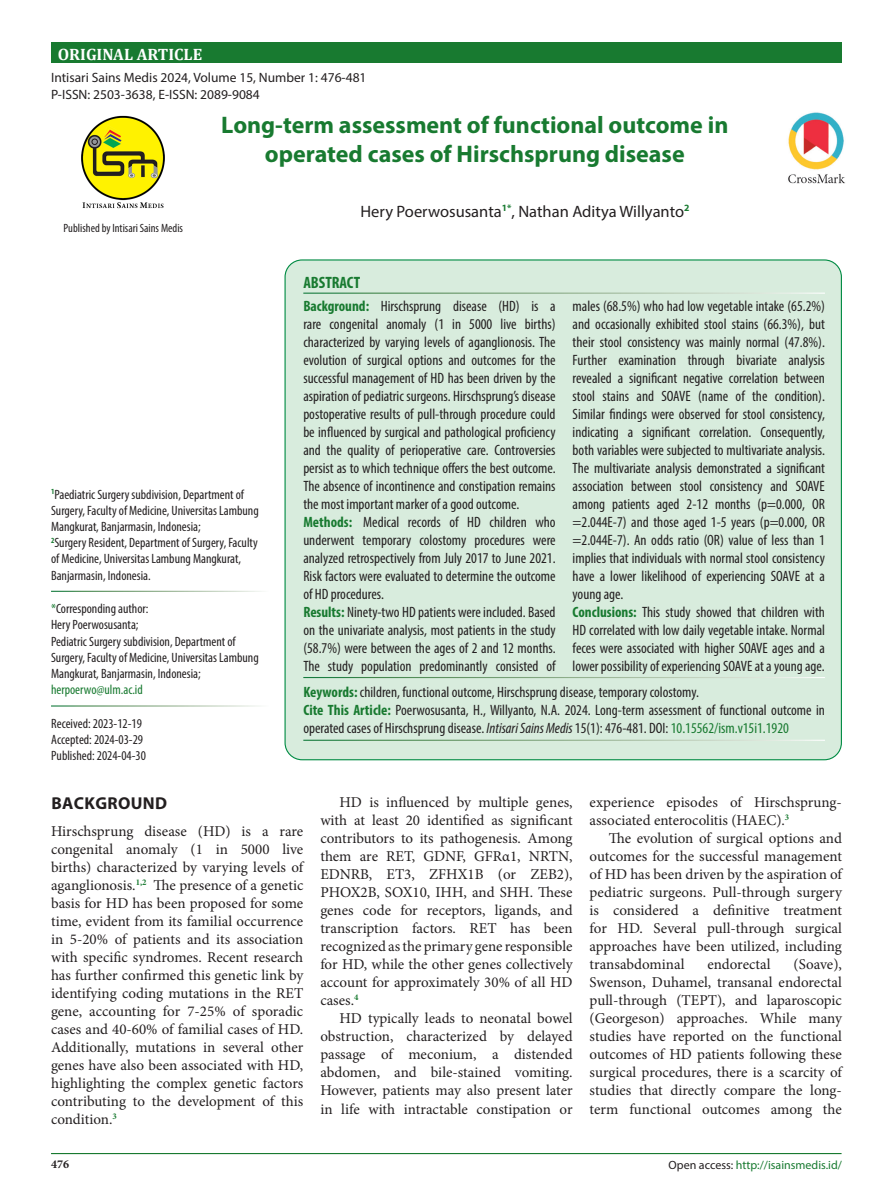
<style>
.page{position:relative;width:893px;height:1191px;background:#fff}
.page>*{position:absolute;margin:0;border:0;box-sizing:border-box;transform-origin:0 0}
.Judul_Naskah{font:700 24px/28.8px "Myriad Pro";color:#187a30;text-align:center}
.judul{font:700 17.25px "Myriad Pro";letter-spacing:.02em;color:#231f20}
.Author{font:16.5px "Myriad Pro";color:#231f20}
.t1{font:700 16.5px "Cambria";color:#fff}
.Default{font:700 condensed 16.5px "Myriad Pro";color:#187a30}
.Abstrak_Isi{font:condensed 15px/18px "Myriad Pro";color:#231f20;text-align:justify}
.t2{font:15px/18px "Minion Pro";color:#231f20;text-align:justify}
.Afiliasi{font:condensed 13.5px/16.2px "Myriad Pro";color:#231f20}
.t3{font:13.5px "Myriad Pro";color:#231f20}
.judul-2{font:condensed 13.5px/16.2px "Myriad Pro";color:#231f20}
.Afiliasi-2{font:condensed 13.5px "Myriad Pro";color:#187a30}
.judul-3{font:12px "Myriad Pro";color:#187a30}
.judul-4{font:condensed 12px "Myriad Pro";color:#231f20}
.judul-5{font:700 12px "Minion Pro";color:#231f20}
.s1{font-weight:700;color:#187a30}
.s2{font-style:italic}
.s3{color:#187a30}
.s4{color:#231f20}
</style>
<div class="page">
<div style="left:51px;top:43px;width:790px;height:20px;background:#187a30"></div>
<div style="left:285px;top:260px;width:556px;height:499px;background:#d8ecdd;border-radius:17px"></div>
<img style="left:788px;top:112px;width:57px;height:72px">
<hr style="left:303px;top:292px;width:522px;height:2px;background:#fff">
<hr style="left:303px;top:677px;width:522px;height:1px;background:#fff">
<hr style="left:303px;top:739px;width:522px;height:2px;background:#fff">
<img style="left:81px;top:115px;width:84px;height:94px">
<hr style="left:51px;top:1153px;width:790px;height:1px;background:#187a30">
<p class="t1" style="left:58px;top:43px;width:146px">ORIGINAL ARTICLE</p>
<p class="t3" style="left:51px;top:70px;width:317px">Intisari Sains Medis 2024, Volume 15, Number 1: 476-481</p>
<p class="t3" style="left:51px;top:86px;width:210px">P-ISSN: 2503-3638, E-ISSN: 2089-9084</p>
<p class="judul-4" style="left:64px;top:221px;width:121px">Published by Intisari Sains Medis</p>
<p class="Judul_Naskah" style="left:221px;top:110px;width:509px">Long-term assessment of functional outcome in operated cases of Hirschsprung disease</p>
<p class="Author" style="left:360px;top:201px;width:330px">Hery Poerwosusanta<sup>1*</sup>, Nathan Aditya Willyanto<sup>2</sup></p>
<p class="Default" style="left:303px;top:272px;width:58px">ABSTRACT</p>
<p class="Abstrak_Isi" style="left:303px;top:297px;width:254px"><span class="s1">Background:</span> Hirschsprung disease (HD) is a rare congenital anomaly (1 in 5000 live births) characterized by varying levels of aganglionosis. The evolution of surgical options and outcomes for the successful management of HD has been driven by the aspiration of pediatric surgeons. Hirschsprung’s disease postoperative results of pull-through procedure could be influenced by surgical and pathological proficiency and the quality of perioperative care. Controversies persist as to which technique offers the best outcome.<br>The absence of incontinence and constipation remains the most important marker of a good outcome.</p>
<p class="Abstrak_Isi" style="left:303px;top:513px;width:254px"><span class="s1">Methods:</span> Medical records of HD children who underwent temporary colostomy procedures were analyzed retrospectively from July 2017 to June 2021.<br>Risk factors were evaluated to determine the outcome of HD procedures.</p>
<p class="Abstrak_Isi" style="left:303px;top:603px;width:254px"><span class="s1">Results:</span> Ninety-two HD patients were included. Based on the univariate analysis, most patients in the study (58.7%) were between the ages of 2 and 12 months.<br>The study population predominantly consisted of</p>
<p class="Abstrak_Isi" style="left:573px;top:297px;width:254px">males (68.5%) who had low vegetable intake (65.2%) and occasionally exhibited stool stains (66.3%), but their stool consistency was mainly normal (47.8%).<br>Further examination through bivariate analysis revealed a significant negative correlation between stool stains and SOAVE (name of the condition).<br>Similar findings were observed for stool consistency, indicating a significant correlation. Consequently, both variables were subjected to multivariate analysis.<br>The multivariate analysis demonstrated a significant association between stool consistency and SOAVE among patients aged 2-12 months (p=0.000, OR =2.044E-7) and those aged 1-5 years (p=0.000, OR =2.044E-7). An odds ratio (OR) value of less than 1 implies that individuals with normal stool consistency have a lower likelihood of experiencing SOAVE at a young age.</p>
<p class="Abstrak_Isi" style="left:573px;top:603px;width:254px"><span class="s1">Conclusions:</span> This study showed that children with HD correlated with low daily vegetable intake. Normal feces were associated with higher SOAVE ages and a lower possibility of experiencing SOAVE at a young age.</p>
<p class="Abstrak_Isi" style="left:303px;top:682px;width:397px"><span class="s1">Keywords:</span> children, functional outcome, Hirschsprung disease, temporary colostomy.</p>
<p class="Abstrak_Isi" style="left:303px;top:700px;width:523px"><span class="s1">Cite This Article:</span> Poerwosusanta, H., Willyanto, N.A. 2024. Long-term assessment of functional outcome in operated cases of Hirschsprung disease. <span class="s2">Intisari Sains Medis</span> 15(1): 476-481. DOI: <span class="s3">10.15562/ism.v15i1.1920</span></p>
<p class="Afiliasi" style="left:51px;top:486px;width:209px"><sup>1</sup>Paediatric Surgery subdivision, Department of<br>Surgery, Faculty of Medicine, Universitas Lambung<br>Mangkurat, Banjarmasin, Indonesia;</p>
<p class="Afiliasi" style="left:51px;top:534px;width:208px"><sup>2</sup>Surgery Resident, Department of Surgery, Faculty of Medicine, Universitas Lambung Mangkurat,<br>Banjarmasin, Indonesia.</p>
<p class="Afiliasi" style="left:51px;top:600px;width:99px"><span class="s3">*</span>Corresponding author:</p>
<p class="Afiliasi" style="left:51px;top:616px;width:89px">Hery Poerwosusanta;</p>
<p class="Afiliasi" style="left:51px;top:633px;width:209px">Pediatric Surgery subdivision, Department of<br>Surgery, Faculty of Medicine, Universitas Lambung<br>Mangkurat, Banjarmasin, Indonesia;</p>
<p class="Afiliasi-2" style="left:51px;top:681px;width:93px">herpoerwo@ulm.ac.id</p>
<p class="judul-2" style="left:51px;top:715px;width:96px">Received: 2023-12-19<br>Accepted: 2024-03-29<br>Published: 2024-04-30</p>
<p class="judul" style="left:51px;top:792px;width:117px">BACKGROUND</p>
<p class="t2" style="left:51px;top:822px;width:254px">Hirschsprung disease (HD) is a rare congenital anomaly (1 in 5000 live births) characterized by varying levels of aganglionosis.<sup>1,2</sup> The presence of a genetic basis for HD has been proposed for some time, evident from its familial occurrence in 5-20% of patients and its association with specific syndromes. Recent research has further confirmed this genetic link by identifying coding mutations in the RET gene, accounting for 7-25% of sporadic cases and 40-60% of familial cases of HD.<br>Additionally, mutations in several other genes have also been associated with HD, highlighting the complex genetic factors contributing to the development of this condition.<sup>3</sup></p>
<p class="t2" style="left:320px;top:793px;width:254px;text-indent:19px">HD is influenced by multiple genes, with at least 20 identified as significant contributors to its pathogenesis. Among them are RET, GDNF, GFRα1, NRTN, EDNRB, ET3, ZFHX1B (or ZEB2), PHOX2B, SOX10, IHH, and SHH. These genes code for receptors, ligands, and transcription factors. RET has been recognized as the primary gene responsible for HD, while the other genes collectively account for approximately 30% of all HD cases.<sup>4</sup></p>
<p class="t2" style="left:320px;top:1009px;width:254px;text-indent:19px">HD typically leads to neonatal bowel obstruction, characterized by delayed passage of meconium, a distended abdomen, and bile-stained vomiting.<br>However, patients may also present later in life with intractable constipation or</p>
<p class="t2" style="left:590px;top:793px;width:254px">experience episodes of Hirschsprung&shy;associated enterocolitis (HAEC).<sup>3</sup></p>
<p class="t2" style="left:590px;top:829px;width:254px;text-indent:19px">The evolution of surgical options and outcomes for the successful management of HD has been driven by the aspiration of pediatric surgeons. Pull-through surgery is considered a definitive treatment for HD. Several pull-through surgical approaches have been utilized, including transabdominal</p>
<p class="t2" style="left:707px;top:955px;width:65px">endorectal</p>
<p class="t2" style="left:590px;top:955px;width:254px;text-indent:204px">(Soave), Swenson, Duhamel, transanal endorectal pull-through (TEPT), and laparoscopic (Georgeson) approaches. While many studies have reported on the functional outcomes of HD patients following these surgical procedures, there is a scarcity of studies that directly compare the long&shy;term functional outcomes among the</p>
<p class="judul-5" style="left:51px;top:1156px;width:19px">476</p>
<p class="judul-3" style="left:669px;top:1157px;width:175px"><span class="s4">Open access:</span> http://isainsmedis.id/</p>
</div>
